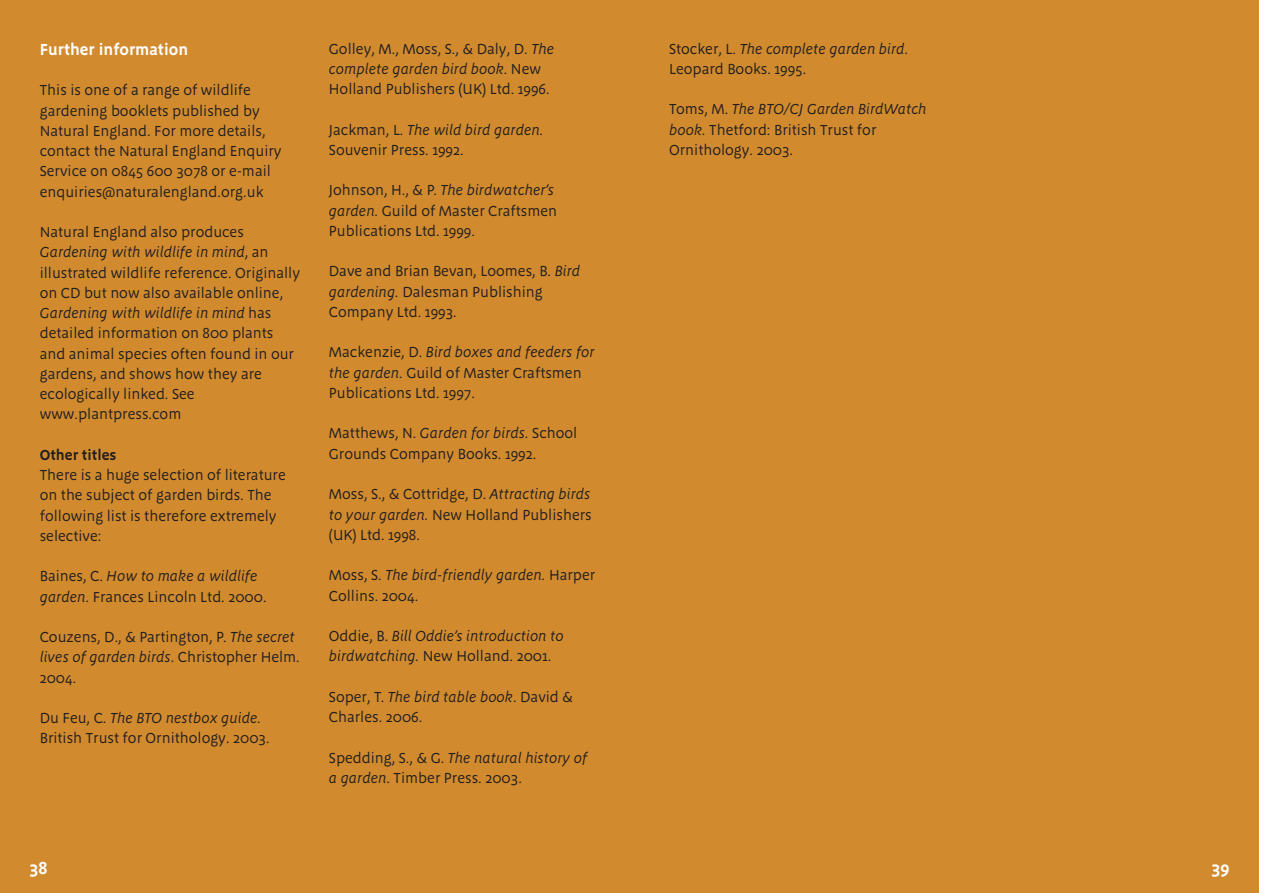
<style>
.page{position:relative;width:1263px;height:893px;background:#fff}
.page>*{position:absolute;margin:0;border:0;box-sizing:border-box;transform-origin:0 0}
.t1{font:600 18px "Megano";color:#fff}
.t2{font:600 16.5px "Megano";color:#fff}
.t3{font:15px/20.2px "Megano";color:#231f20}
.t4{font:italic 15px/20.2px "Megano";color:#231f20}
.t5{font:600 15px "Megano";color:#231f20}
.s1{font-style:italic}
.s2{font-style:normal}
</style>
<div class="page">
<div style="left:0;top:0;width:1259px;height:893px;background:#d18b2e"></div>
<p class="t2" style="left:40px;top:42px;width:150px">Further information</p>
<p class="t3" style="left:40px;top:81px;width:243px">This is one of a range of wildlife gardening booklets published by Natural England. For more details, contact the Natural England Enquiry Service on 0845 600 3078 or e-mail enquiries@naturalengland.org.uk</p>
<p class="t3" style="left:40px;top:223px;width:262px">Natural England also produces <span class="s1">Gardening with wildlife in mind</span>, an illustrated wildlife reference. Originally on CD but now also available online, <span class="s1">Gardening with wildlife in mind</span> has detailed information on 800 plants and animal species often found in our gardens, and shows how they are ecologically linked. See www.plantpress.com</p>
<p class="t5" style="left:40px;top:448px;width:78px">Other titles</p>
<p class="t3" style="left:40px;top:466px;width:248px">There is a huge selection of literature on the subject of garden birds. The following list is therefore extremely selective:</p>
<p class="t3" style="left:40px;top:567px;width:228px">Baines, C. <span class="s1">How to make a wildlife garden</span>. Frances Lincoln Ltd. 2000.</p>
<p class="t3" style="left:40px;top:628px;width:262px">Couzens, D., &amp; Partington, P. <span class="s1">The secret lives of garden birds</span>. Christopher Helm.<br>2004.</p>
<p class="t3" style="left:40px;top:709px;width:231px">Du Feu, C. <span class="s1">The BTO nestbox guide.<br></span>British Trust for Ornithology. 2003.</p>
<p class="t3" style="left:329px;top:40px;width:227px">Golley, M., Moss, S., &amp; Daly, D. <span class="s1">The complete garden bird book</span>. New<br>Holland Publishers (UK) Ltd. 1996.</p>
<p class="t3" style="left:329px;top:121px;width:216px">Jackman, L. <span class="s1">The wild bird garden.<br></span>Souvenir Press. 1992.</p>
<p class="t3" style="left:329px;top:181px;width:230px">Johnson, H., &amp; P. <span class="s1">The birdwatcher’s garden.</span> Guild of Master Craftsmen<br>Publications Ltd. 1999.</p>
<p class="t3" style="left:329px;top:262px;width:253px">Dave and Brian Bevan, Loomes, B. <span class="s1">Bird gardening.</span> Dalesman Publishing<br>Company Ltd. 1993.</p>
<p class="t3" style="left:329px;top:343px;width:267px">Mackenzie, D. <span class="s1">Bird boxes and feeders for the garden.</span> Guild of Master Craftsmen<br>Publications Ltd. 1997.</p>
<p class="t3" style="left:329px;top:424px;width:250px">Matthews, N. <span class="s1">Garden for birds.</span> School<br>Grounds Company Books. 1992.</p>
<p class="t3" style="left:329px;top:485px;width:264px;text-align:justify">Moss, S., &amp; Cottridge, D. <span class="s1">Attracting birds to your garden.</span> New Holland Publishers (UK) Ltd. 1998.</p>
<p class="t3" style="left:329px;top:566px;width:268px">Moss, S. <span class="s1">The bird-friendly garden.</span> Harper<br>Collins. 2004.</p>
<p class="t4" style="left:329px;top:627px;width:236px"><span class="s2">Oddie, B.</span> Bill Oddie’s introduction to birdwatching. <span class="s2">New Holland. 2001.</span></p>
<p class="t3" style="left:329px;top:688px;width:246px">Soper, T. <span class="s1">The bird table book</span>. David &amp;<br>Charles. 2006.</p>
<p class="t3" style="left:329px;top:748px;width:260px">Spedding, S., &amp; G. <span class="s1">The natural history of a garden</span>. Timber Press. 2003.</p>
<p class="t1" style="left:30px;top:860px;width:19px">38</p>
<p class="t3" style="left:669px;top:40px;width:240px">Stocker, L. <span class="s1">The complete garden bird</span>.<br>Leopard Books. 1995.</p>
<p class="t3" style="left:669px;top:100px;width:259px">Toms, M. <span class="s1">The BTO/CJ Garden BirdWatch book.</span> Thetford: British Trust for<br>Ornithology. 2003.</p>
<p class="t1" style="left:1211px;top:860px;width:19px">39</p>
</div>
